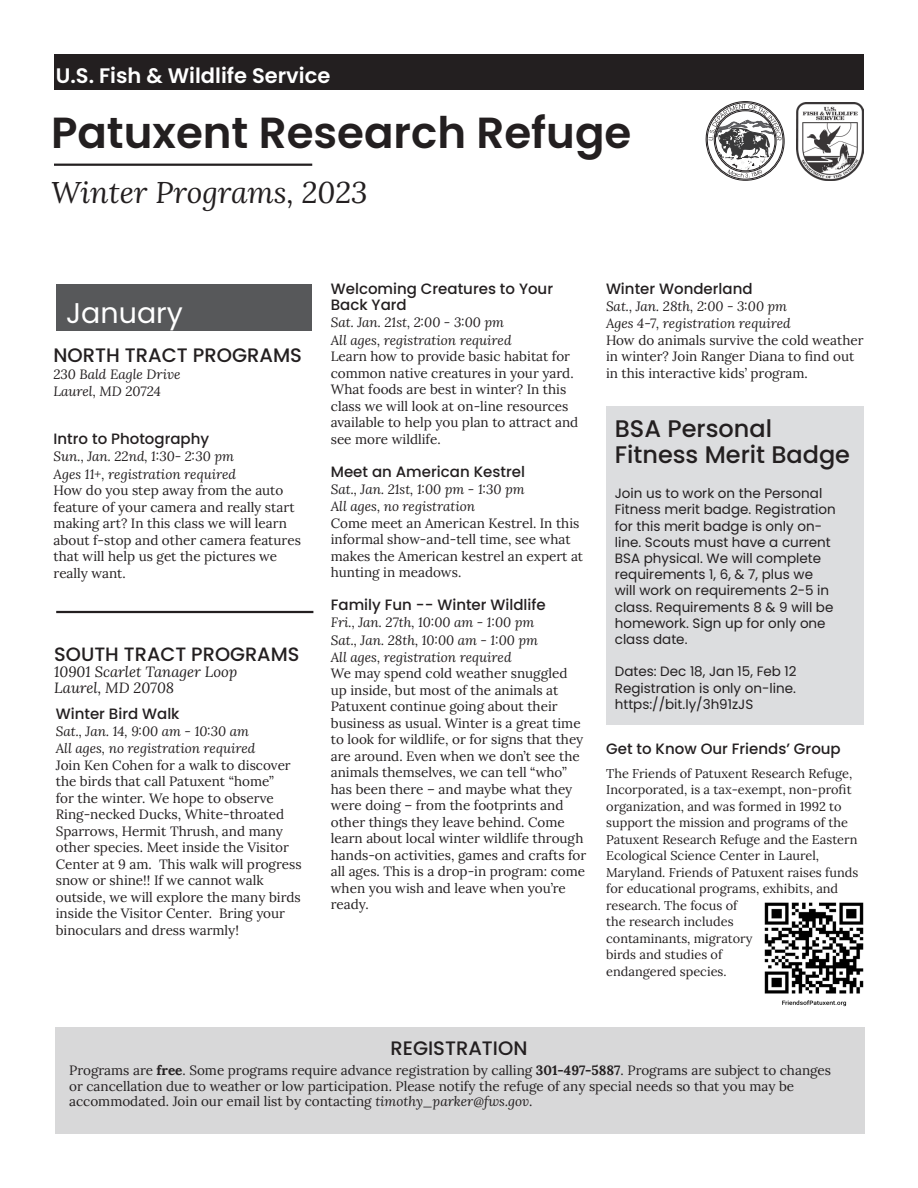
<style>
.page{position:relative;width:918px;height:1188px;background:#fff}
.page>*{position:absolute;margin:0;border:0;box-sizing:border-box;transform-origin:0 0}
.t1{font:600 43.5px "Poppins";color:#231f20}
.t2{font:italic 30px "Lora";color:#231f20}
.t3{font:28.5px "Poppins";color:#fff}
.t4{font:500 24px/25.5px "Poppins";color:#231f20}
.t5{font:600 21px "Poppins";color:#fff}
.t6{font:500 19.5px "Poppins";color:#231f20}
.t7{font:500 19.35px "Poppins";color:#231f20}
.t8{font:500 15px/16.5px "Poppins";color:#231f20}
.t9{font:italic 14.85px "Lora";color:#231f20}
.t10{font:13.5px/16.5px "Lora";color:#231f20}
.t11{font:italic 13.5px "Lora";color:#231f20}
.t12{font:13.5px/16.2px "Poppins";color:#231f20}
.t13{font:12.75px/16.5px "Lora";color:#231f20}
.s1{font-weight:700}
.s2{font-style:italic}
</style>
<div class="page">
<div style="left:55px;top:1028px;width:810px;height:106px;background:#d8d8d9"></div>
<svg style="left:705px;top:101px;width:79px;height:80px"></svg>
<img style="left:797px;top:103px;width:66px;height:78px">
<div style="left:54px;top:54px;width:810px;height:35px;background:#231f20"></div>
<hr style="left:54px;top:164px;width:258px;height:2px;background:#231f20">
<div style="left:56px;top:284px;width:256px;height:47px;background:#57585a"></div>
<div style="left:606px;top:406px;width:258px;height:318px;background:#dcdddf"></div>
<img style="left:764px;top:902px;width:100px;height:105px">
<hr style="left:56px;top:611px;width:257px;height:2px;background:#231f20">
<p class="t5" style="left:56px;top:64px;width:276px">U.S. Fish &amp; Wildlife Service</p>
<p class="t1" style="left:51px;top:108px;width:582px">Patuxent Research Refuge</p>
<p class="t2" style="left:51px;top:172px;width:318px">Winter Programs, 2023</p>
<p class="t3" style="left:66px;top:296px;width:118px">January</p>
<p class="t6" style="left:53px;top:344px;width:250px">NORTH TRACT PROGRAMS</p>
<p class="t11" style="left:53px;top:365px;width:129px">230 Bald Eagle Drive</p>
<p class="t11" style="left:53px;top:382px;width:109px">Laurel, MD 20724</p>
<p class="t8" style="left:54px;top:431px;width:157px">Intro to Photography</p>
<p class="t11" style="left:54px;top:447px;width:182px">Sun., Jan. 22nd, 1:30- 2:30 pm</p>
<p class="t11" style="left:54px;top:465px;width:184px">Ages 11+, registration required</p>
<p class="t10" style="left:54px;top:481px;width:249px">How do you step away from the auto feature of your camera and really start making art? In this class we will learn about f-stop and other camera features that will help us get the pictures we really want.</p>
<p class="t7" style="left:54px;top:643px;width:247px">SOUTH TRACT PROGRAMS</p>
<p class="t9" style="left:54px;top:662px;width:185px">10901 Scarlet Tanager Loop</p>
<p class="t9" style="left:54px;top:678px;width:121px">Laurel, MD 20708</p>
<p class="t8" style="left:56px;top:705px;width:125px">Winter Bird Walk</p>
<p class="t11" style="left:56px;top:722px;width:195px">Sat., Jan. 14, 9:00 am - 10:30 am</p>
<p class="t11" style="left:56px;top:739px;width:201px">All ages, no registration required</p>
<p class="t10" style="left:56px;top:756px;width:247px">Join Ken Cohen for a walk to discover the birds that call Patuxent “home”<br>for the winter. We hope to observe Ring-necked Ducks, White-throated Sparrows, Hermit Thrush, and many other species. Meet inside the Visitor Center at 9 am. This walk will progress snow or shine!! If we cannot walk outside, we will explore the many birds inside the Visitor Center. Bring your binoculars and dress warmly!</p>
<p class="t8" style="left:331px;top:280px;width:224px">Welcoming Creatures to Your<br>Back Yard</p>
<p class="t11" style="left:331px;top:313px;width:175px">Sat. Jan. 21st, 2:00 - 3:00 pm</p>
<p class="t11" style="left:331px;top:331px;width:182px">All ages, registration required</p>
<p class="t10" style="left:331px;top:347px;width:249px">Learn how to provide basic habitat for common native creatures in your yard.<br>What foods are best in winter? In this class we will look at on-line resources available to help you plan to attract and see more wildlife.</p>
<p class="t8" style="left:331px;top:463px;width:196px">Meet an American Kestrel</p>
<p class="t11" style="left:331px;top:480px;width:195px">Sat., Jan. 21st, 1:00 pm - 1:30 pm</p>
<p class="t11" style="left:331px;top:497px;width:146px">All ages, no registration</p>
<p class="t10" style="left:331px;top:514px;width:254px">Come meet an American Kestrel. In this informal show-and-tell time, see what makes the American kestrel an expert at hunting in meadows.</p>
<p class="t8" style="left:331px;top:597px;width:216px">Family Fun -- Winter Wildlife</p>
<p class="t11" style="left:331px;top:613px;width:205px">Fri., Jan. 27th, 10:00 am - 1:00 pm</p>
<p class="t11" style="left:331px;top:631px;width:209px">Sat., Jan. 28th, 10:00 am - 1:00 pm</p>
<p class="t11" style="left:331px;top:648px;width:182px">All ages, registration required</p>
<p class="t10" style="left:331px;top:664px;width:257px">We may spend cold weather snuggled up inside, but most of the animals at Patuxent continue going about their business as usual. Winter is a great time to look for wildlife, or for signs that they are around. Even when we don’t see the animals themselves, we can tell “who” has been there – and maybe what they were doing – from the footprints and other things they leave behind. Come learn about local winter wildlife through hands-on activities, games and crafts for all ages. This is a drop-in program: come when you wish and leave when you’re ready.</p>
<p class="t8" style="left:606px;top:280px;width:148px">Winter Wonderland</p>
<p class="t11" style="left:606px;top:297px;width:183px">Sat., Jan. 28th, 2:00 - 3:00 pm</p>
<p class="t11" style="left:606px;top:314px;width:186px">Ages 4-7, registration required</p>
<p class="t10" style="left:606px;top:331px;width:259px">How do animals survive the cold weather in winter? Join Ranger Diana to find out in this interactive kids’ program.</p>
<p class="t4" style="left:615px;top:416px;width:237px">BSA Personal<br>Fitness Merit Badge</p>
<p class="t12" style="left:615px;top:486px;width:222px">Join us to work on the Personal<br>Fitness merit badge. Registration for this merit badge is only on&shy;line. Scouts must have a current<br>BSA physical. We will complete requirements 1, 6, &amp; 7, plus we will work on requirements 2-5 in class. Requirements 8 &amp; 9 will be homework. Sign up for only one class date.</p>
<p class="t12" style="left:615px;top:664px;width:183px">Dates: Dec 18, Jan 15, Feb 12</p>
<p class="t12" style="left:615px;top:680px;width:183px">Registration is only on-line.</p>
<p class="t12" style="left:615px;top:696px;width:140px">https://bit.ly/3h91zJS</p>
<p class="t8" style="left:606px;top:740px;width:236px">Get to Know Our Friends’ Group</p>
<p class="t13" style="left:606px;top:764px;width:254px">The Friends of Patuxent Research Refuge, Incorporated, is a tax-exempt, non-profit organization, and was formed in 1992 to support the mission and programs of the Patuxent Research Refuge and the Eastern Ecological Science Center in Laurel, Maryland. Friends of Patuxent raises funds for educational programs, exhibits, and research. The focus of<br>the research includes<br>contaminants, migratory<br>birds and studies of<br>endangered species.</p>
<p class="t6" style="left:391px;top:1037px;width:138px">REGISTRATION</p>
<p class="t10" style="left:69px;top:1061px;width:764px">Programs are <span class="s1">free</span>. Some programs require advance registration by calling <span class="s1">301-497-5887</span>. Programs are subject to changes or cancellation due to weather or low participation. Please notify the refuge of any special needs so that you may be</p>
<p class="t10" style="left:69px;top:1093px;width:465px">accommodated. Join our email list by contacting <span class="s2">timothy_parker@fws.gov</span>.</p>
</div>
